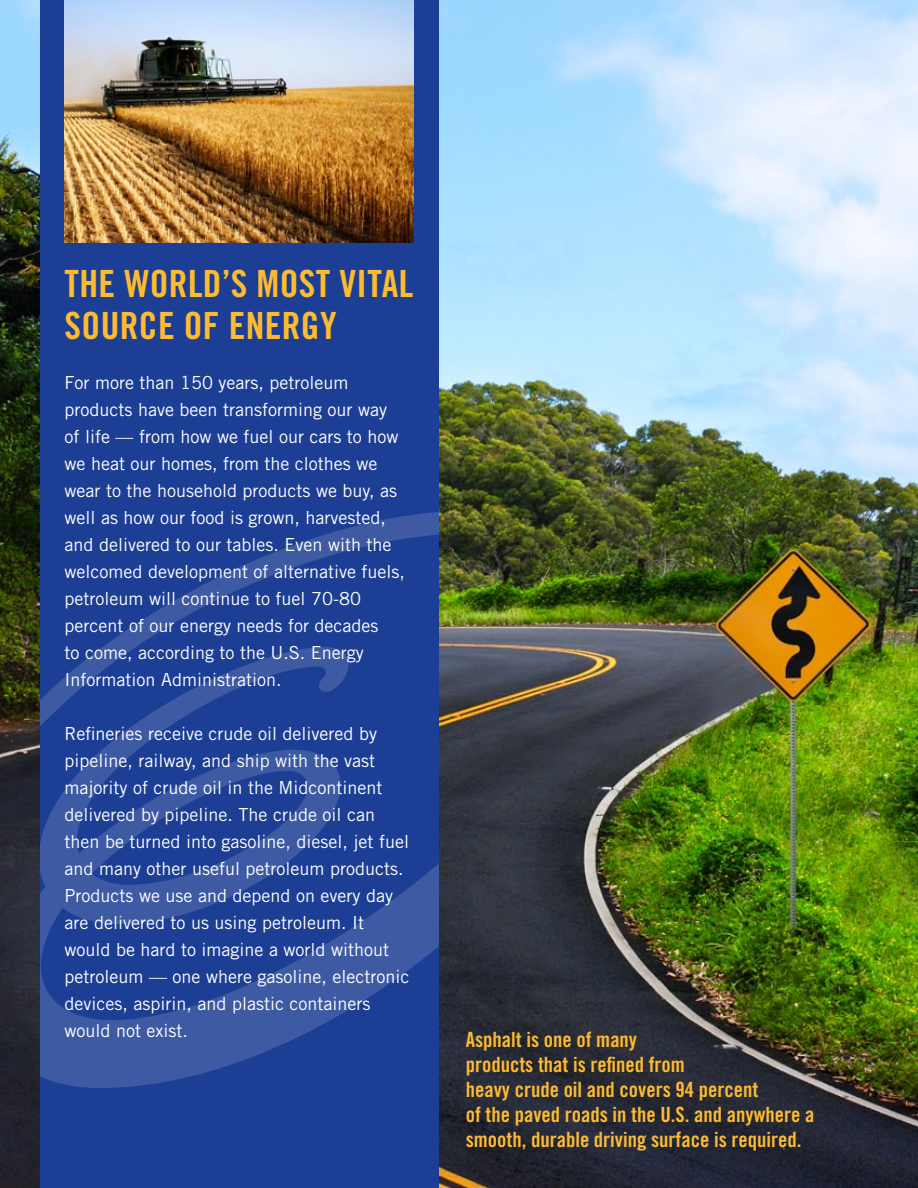
<style>
.page{position:relative;width:918px;height:1188px;background:#fff}
.page>*{position:absolute;margin:0;border:0;box-sizing:border-box;transform-origin:0 0}
.t1{font:37.5px/42px "Trade Gothic LT Std Bd Cn 20";letter-spacing:.01em;color:#fdbb30}
.t2{font:21px/25.2px "Trade Gothic LT Std Bd Cn 20";color:#fdbb30}
.t3{font:18px/27px "Trade Gothic LT Std";color:#fff}
</style>
<div class="page">
<img style="left:0;top:0;width:918px;height:1188px">
<div style="left:40px;top:0;width:399px;height:1188px;background:#1c3e94"></div>
<svg style="left:40px;top:512px;width:399px;height:576px"></svg>
<img style="left:65px;top:0;width:349px;height:243px">
<h1 class="t1" style="left:65px;top:262px;width:350px">THE WORLD’S MOST VITAL<br>SOURCE OF ENERGY</h1>
<p class="t3" style="left:65px;top:368px;width:342px">For more than 150 years, petroleum products have been transforming our way of life — from how we fuel our cars to how we heat our homes, from the clothes we wear to the household products we buy, as well as how our food is grown, harvested, and delivered to our tables. Even with the welcomed development of alternative fuels, petroleum will continue to fuel 70-80 percent of our energy needs for decades<br>to come, according to the U.S. Energy Information Administration.</p>
<p class="t3" style="left:65px;top:719px;width:346px">Refineries receive crude oil delivered by pipeline, railway, and ship with the vast majority of crude oil in the Midcontinent delivered by pipeline. The crude oil can then be turned into gasoline, diesel, jet fuel and many other useful petroleum products.<br>Products we use and depend on every day are delivered to us using petroleum. It would be hard to imagine a world without petroleum — one where gasoline, electronic devices, aspirin, and plastic containers would not exist.</p>
<p class="t2" style="left:466px;top:1026px;width:350px">Asphalt is one of many<br>products that is refined from<br>heavy crude oil and covers 94 percent<br>of the paved roads in the U.S. and anywhere a smooth, durable driving surface is required.</p>
</div>
